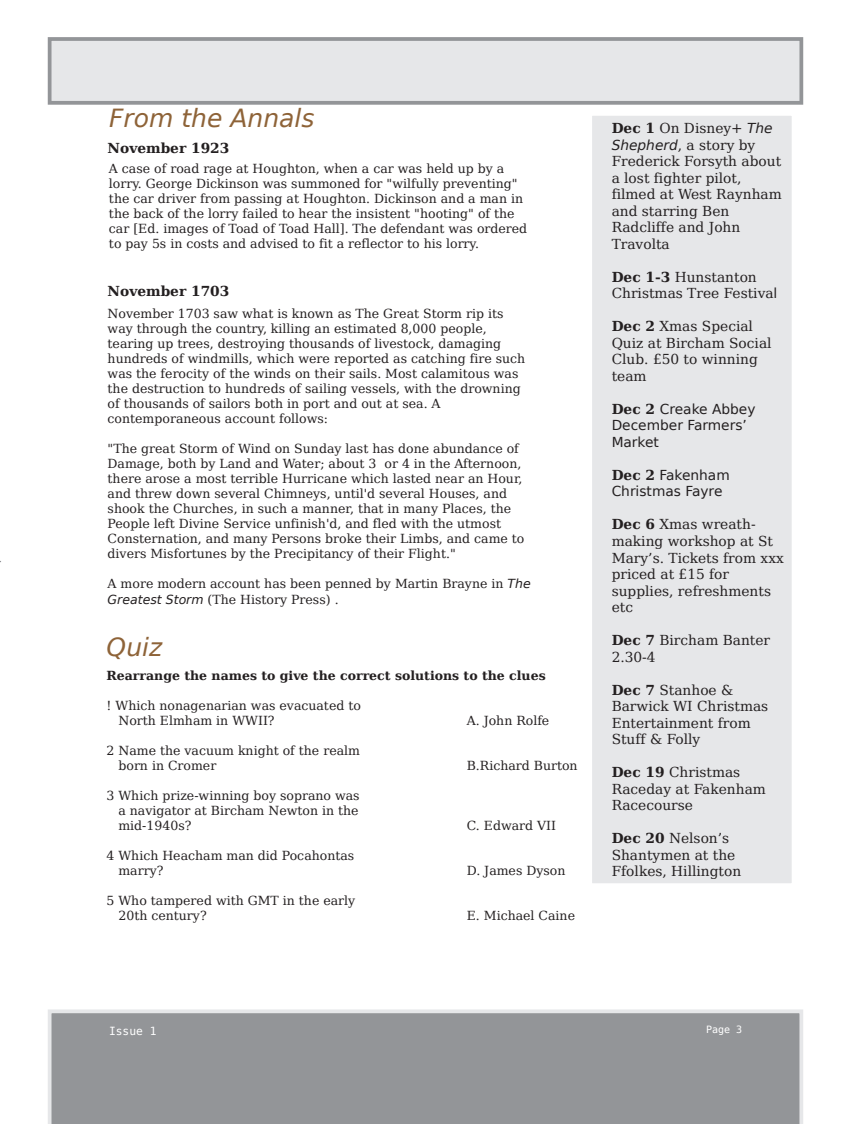
<style>
.page{position:relative;width:851px;height:1124px;background:#fff}
.page>*{position:absolute;margin:0;border:0;box-sizing:border-box;transform-origin:0 0}
.t1{font:italic 25px "Bitstream Vera Sans";color:#8e6338}
.t2{font:13.75px/16.5px "Bitstream Vera Serif";color:#231f20}
.t3{font:13.75px/16.5px "Bitstream Vera Sans";color:#231f20}
.t4{font:700 13.75px "Bitstream Vera Serif";color:#231f20}
.t5{font:12.5px/15px "Bitstream Vera Serif";color:#231f20}
.t6{font:700 12.5px "Bitstream Vera Serif";color:#231f20}
.t7{font:11.25px "Bitstream Vera Sans Mono";color:#fff}
.t8{font:10px "Bitstream Vera Sans Mono";color:#fff}
.s1{font-family:"Bitstream Vera Sans";font-style:italic}
.s2{font-weight:700}
.s3{font-family:"Bitstream Vera Sans"}
.s4{font-family:"Bitstream Vera Serif";font-weight:700}
</style>
<div class="page">
<div style="left:48px;top:1009px;width:755px;height:114px;background:#939598"></div>
<div style="left:50px;top:39px;width:751px;height:64px;background:#e6e7e9"></div>
<div style="left:48px;top:37px;width:755px;height:68px;border:4px solid #939598"></div>
<div style="left:591px;top:115px;width:201px;height:768px;background:#e6e7e9"></div>
<div style="left:590px;top:114px;width:202px;height:770px;border:1px solid #fff"></div>
<h1 class="t1" style="left:109px;top:103px;width:207px">From the Annals</h1>
<p class="t5" style="left:109px;top:161px;width:420px">A case of road rage at Houghton, when a car was held up by a lorry. George Dickinson was summoned for "wilfully preventing" the car driver from passing at Houghton. Dickinson and a man in the back of the lorry failed to hear the insistent "hooting" of the car [Ed. images of Toad of Toad Hall]. The defendant was ordered to pay 5s in costs and advised to fit a reflector to his lorry.</p>
<p class="t4" style="left:108px;top:283px;width:123px">November 1703</p>
<p class="t4" style="left:108px;top:140px;width:123px">November 1923</p>
<p class="t5" style="left:108px;top:306px;width:419px">November 1703 saw what is known as The Great Storm rip its way through the country, killing an estimated 8,000 people, tearing up trees, destroying thousands of livestock, damaging hundreds of windmills, which were reported as catching fire such was the ferocity of the winds on their sails. Most calamitous was the destruction to hundreds of sailing vessels, with the drowning of thousands of sailors both in port and out at sea. A contemporaneous account follows:</p>
<p class="t5" style="left:108px;top:441px;width:418px">"The great Storm of Wind on Sunday last has done abundance of Damage, both by Land and Water; about 3 or 4 in the Afternoon, there arose a most terrible Hurricane which lasted near an Hour, and threw down several Chimneys, until'd several Houses, and shook the Churches, in such a manner, that in many Places, the People left Divine Service unfinish'd, and fled with the utmost Consternation, and many Persons broke their Limbs, and came to divers Misfortunes by the Precipitancy of their Flight."</p>
<p class="t5" style="left:108px;top:576px;width:424px">A more modern account has been penned by Martin Brayne in <span class="s1">The<br>Greatest Storm</span> (The History Press) .</p>
<h1 class="t1" style="left:107px;top:632px;width:57px">Quiz</h1>
<p class="t6" style="left:106px;top:667px;width:440px">Rearrange the names to give the correct solutions to the clues</p>
<p class="t5" style="left:118px;top:697px;width:244px;text-indent:-12px">! Which nonagenarian was evacuated to<br>North Elmham in WWII?</p>
<p class="t5" style="left:466px;top:712px;width:84px">A. John Rolfe</p>
<p class="t5" style="left:118px;top:742px;width:243px;text-indent:-12px">2 Name the vacuum knight of the realm born in Cromer</p>
<p class="t5" style="left:118px;top:787px;width:242px;text-align:justify;text-indent:-12px">3 Which prize-winning boy soprano was a navigator at Bircham Newton in the mid-1940s?</p>
<p class="t5" style="left:118px;top:847px;width:237px;text-indent:-12px">4 Which Heacham man did Pocahontas marry?</p>
<p class="t5" style="left:118px;top:892px;width:238px;text-indent:-12px">5 Who tampered with GMT in the early<br>20th century?</p>
<p class="t5" style="left:466px;top:757px;width:112px">B.Richard Burton</p>
<p class="t5" style="left:466px;top:817px;width:91px">C. Edward VII</p>
<p class="t5" style="left:466px;top:862px;width:100px">D. James Dyson</p>
<p class="t5" style="left:466px;top:907px;width:110px">E. Michael Caine</p>
<p class="t2" style="left:611px;top:120px;width:172px"><span class="s2">Dec 1</span> On Disney+ <span class="s1">The<br>Shepherd</span>, a story by<br>Frederick Forsyth about a lost fighter pilot, filmed at West Raynham and starring Ben<br>Radcliffe and John<br>Travolta</p>
<p class="t2" style="left:611px;top:269px;width:167px"><span class="s2">Dec 1-3</span> Hunstanton<br>Christmas Tree Festiva<span class="s3">l</span></p>
<p class="t2" style="left:611px;top:318px;width:161px"><span class="s2">Dec 2</span> Xmas Special<br>Quiz at Bircham Social<br>Club. £50 to winning team</p>
<p class="t3" style="left:611px;top:401px;width:145px"><span class="s4">Dec 2</span> Creake Abbey<br>December Farmers’<br>Market</p>
<p class="t3" style="left:611px;top:467px;width:120px"><span class="s4">Dec 2</span> Fakenham<br>Christmas Fayre</p>
<p class="t2" style="left:611px;top:516px;width:174px"><span class="s2">Dec 6</span> Xmas wreath&shy;making workshop at St<br>Mary’s. Tickets from xxx priced at £15 for supplies, refreshments etc</p>
<p class="t2" style="left:611px;top:632px;width:160px"><span class="s2">Dec 7</span> Bircham Banter<br>2.30-4</p>
<p class="t2" style="left:611px;top:681px;width:158px"><span class="s2">Dec 7</span> Stanhoe &amp;<br>Barwick WI Christmas<br>Entertainment from<br>Stuff &amp; Folly</p>
<p class="t2" style="left:611px;top:764px;width:156px"><span class="s2">Dec 19</span> Christmas<br>Raceday at Fakenham<br>Racecourse</p>
<p class="t2" style="left:611px;top:830px;width:131px"><span class="s2">Dec 20</span> Nelson’s<br>Shantymen at the<br>Ffolkes, Hillington</p>
<p class="t7" style="left:109px;top:1024px;width:49px">Issue 1</p>
<p class="t8" style="left:706px;top:1023px;width:38px">Page 3</p>
</div>
